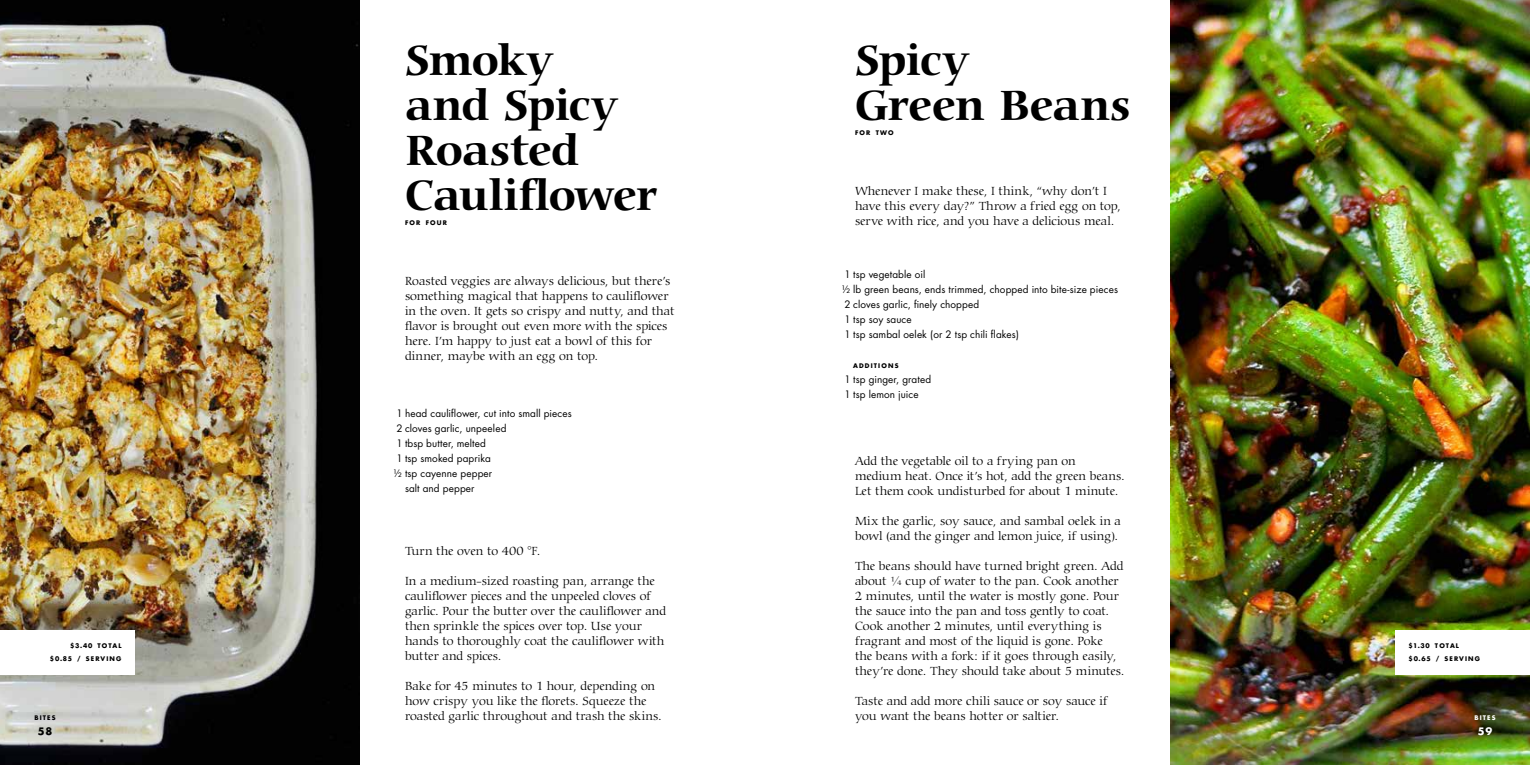
<style>
.page{position:relative;width:1530px;height:765px;background:#fff}
.page>*{position:absolute;margin:0;border:0;box-sizing:border-box;transform-origin:0 0}
.t1{font:700 45px/45px "Carmina BT";letter-spacing:-.02em;color:#000}
.t2{font:300 12.5px/15px "Carmina BT";letter-spacing:-.005em;color:#000}
.t3{font:10px/15px "Futura";letter-spacing:.01em;color:#000}
.t4{font:10px "Futura Bold SC620";color:#fff}
.t5{font:10px "Futura Bold SC620";color:#000}
.t6{font:6.25px/13.1px "Futura Bold SC620";letter-spacing:.18em;color:#000;text-align:right}
.t7{font:6.25px "Futura Bold SC620";letter-spacing:.175em;color:#fff}
</style>
<div class="page">
<img style="left:0;top:0;width:360px;height:765px">
<div style="left:0;top:630px;width:135px;height:45px;background:#fff"></div>
<img style="left:1170px;top:0;width:360px;height:765px">
<div style="left:1395px;top:630px;width:135px;height:45px;background:#fff"></div>
<p class="t6" style="left:50px;top:639px;width:73px">$3.40 TOTAL $0.85 / SERVING</p>
<p class="t6" style="left:34px;top:711px;width:23px">BITES</p>
<p class="t5" style="left:38px;top:725px;width:16px">58</p>
<h1 class="t1" style="left:405px;top:38px;width:254px">Smoky<br>and Spicy<br>Roasted<br>Cauliflower</h1>
<p class="t6" style="left:405px;top:216px;width:43px">FOR FOUR</p>
<p class="t2" style="left:405px;top:274px;width:271px">Roasted veggies are always delicious, but there’s something magical that happens to cauliflower in the oven. It gets so crispy and nutty, and that flavor is brought out even more with the spices here. I’m happy to just eat a bowl of this for dinner, maybe with an egg on top.</p>
<p class="t3" style="left:396px;top:406px;width:177px">1 head cauliflower, cut into small pieces</p>
<p class="t3" style="left:396px;top:421px;width:112px">2 cloves garlic, unpeeled</p>
<p class="t3" style="left:396px;top:436px;width:91px">1 tbsp butter, melted</p>
<p class="t3" style="left:396px;top:451px;width:96px">1 tsp smoked paprika</p>
<p class="t3" style="left:393px;top:466px;width:101px">½ tsp cayenne pepper</p>
<p class="t3" style="left:405px;top:481px;width:71px">salt and pepper</p>
<p class="t2" style="left:405px;top:544px;width:137px">Turn the oven to 400 °F.</p>
<p class="t2" style="left:405px;top:574px;width:263px">In a medium-sized roasting pan, arrange the cauliflower pieces and the unpeeled cloves of garlic. Pour the butter over the cauliflower and then sprinkle the spices over top. Use your hands to thoroughly coat the cauliflower with butter and spices.</p>
<p class="t2" style="left:405px;top:679px;width:258px">Bake for 45 minutes to 1 hour, depending on how crispy you like the florets. Squeeze the roasted garlic throughout and trash the skins.</p>
<h1 class="t1" style="left:855px;top:38px;width:277px">Spicy<br>Green Beans</h1>
<p class="t6" style="left:855px;top:126px;width:40px">FOR TWO</p>
<p class="t2" style="left:855px;top:184px;width:267px">Whenever I make these, I think, “why don’t I have this every day?” Throw a fried egg on top, serve with rice, and you have a delicious meal.</p>
<p class="t3" style="left:845px;top:267px;width:82px">1 tsp vegetable oil</p>
<p class="t3" style="left:841px;top:282px;width:278px">½ lb green beans, ends trimmed, chopped into bite-size pieces</p>
<p class="t3" style="left:845px;top:297px;width:136px">2 cloves garlic, finely chopped</p>
<p class="t3" style="left:845px;top:312px;width:69px">1 tsp soy sauce</p>
<p class="t3" style="left:845px;top:327px;width:176px">1 tsp sambal oelek (or 2 tsp chili flakes)</p>
<p class="t6" style="left:853px;top:359px;width:47px">ADDITIONS</p>
<p class="t3" style="left:845px;top:372px;width:88px">1 tsp ginger, grated<br>1 tsp lemon juice</p>
<p class="t2" style="left:855px;top:454px;width:271px">Add the vegetable oil to a frying pan on medium heat. Once it’s hot, add the green beans.<br>Let them cook undisturbed for about 1 minute.</p>
<p class="t2" style="left:855px;top:514px;width:267px">Mix the garlic, soy sauce, and sambal oelek in a bowl (and the ginger and lemon juice, if using).</p>
<p class="t2" style="left:855px;top:559px;width:271px">The beans should have turned bright green. Add about ¼ cup of water to the pan. Cook another 2 minutes, until the water is mostly gone. Pour the sauce into the pan and toss gently to coat.<br>Cook another 2 minutes, until everything is fragrant and most of the liquid is gone. Poke<br>the beans with a fork: if it goes through easily, they’re done. They should take about 5 minutes.</p>
<p class="t2" style="left:855px;top:694px;width:254px">Taste and add more chili sauce or soy sauce if you want the beans hotter or saltier.</p>
<p class="t6" style="left:1409px;top:639px;width:73px;text-align:left">$1.30 TOTAL $0.65 / SERVING</p>
<p class="t4" style="left:1478px;top:710px;width:16px">59</p>
<p class="t7" style="left:1474px;top:713px;width:23px">BITES</p>
<p class="t4" style="left:1478px;top:725px;width:16px">59</p>
</div>
